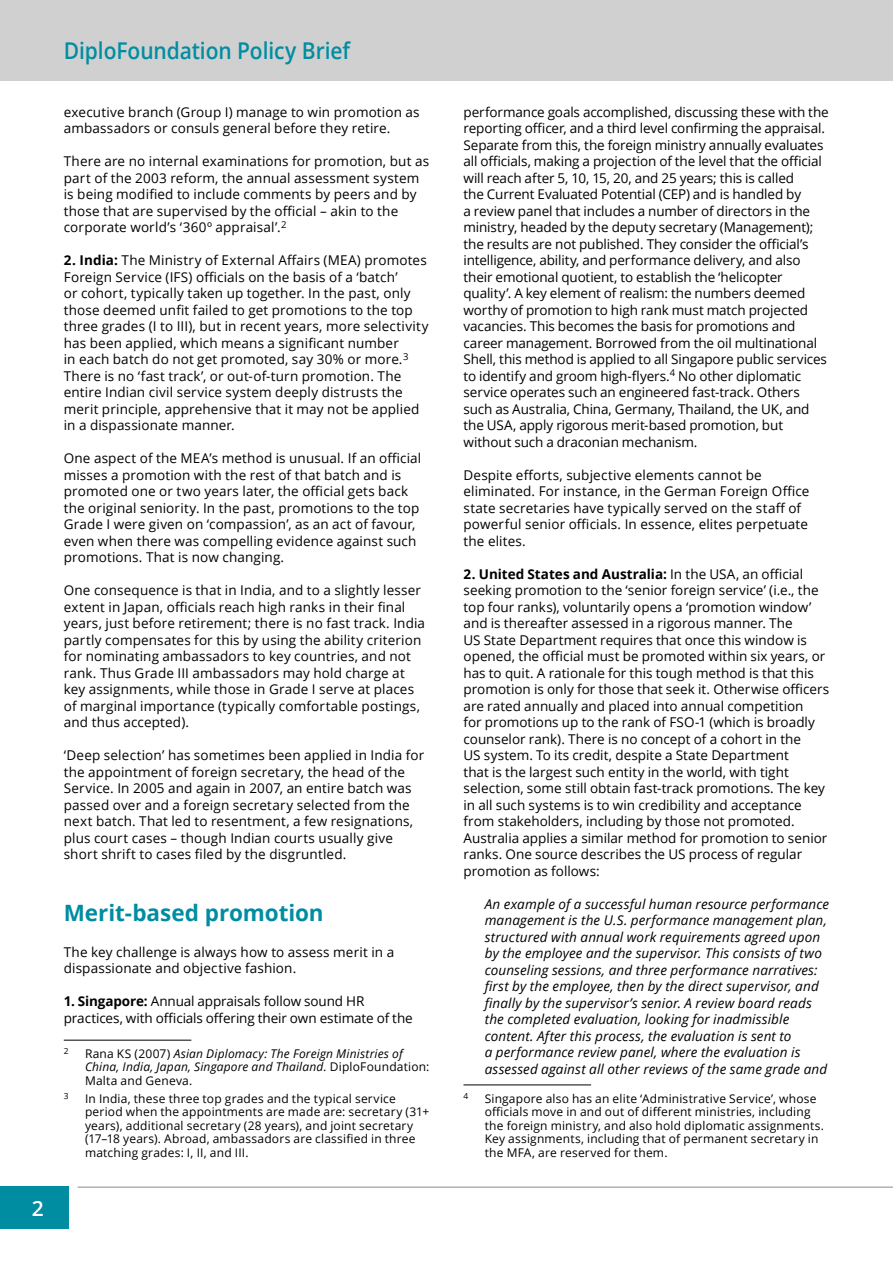
<style>
.page{position:relative;width:893px;height:1263px;background:#fff}
.page>*{position:absolute;margin:0;border:0;box-sizing:border-box;transform-origin:0 0}
.t1{font:600 23.1px "Open Sans";letter-spacing:-.005em;color:#008da1;scale:.91 1}
.t2{font:700 22.5px "Open Sans";letter-spacing:-.005em;color:#008da1}
.t3{font:600 21px "Open Sans";color:#fff}
.t4{font:13.5px/16.5px "Open Sans";letter-spacing:.005em;color:#000}
.t5{font:italic 13.5px/16.5px "Open Sans";letter-spacing:.01em;color:#000}
.t6{font:12px/13.5px "Open Sans";letter-spacing:.015em;color:#000}
.t7{font:italic 12px/13.5px "Open Sans";letter-spacing:.015em;color:#000}
.t8{font:8.4px "Open Sans";color:#000}
.s1{font-weight:700}
.s2{font-style:normal}
</style>
<div class="page">
<div style="left:0;top:0;width:893px;height:80px;background:#d0d0d0"></div>
<hr style="left:64px;top:1040px;width:127px;height:1px;background:#000">
<hr style="left:463px;top:1084px;width:128px;height:1px;background:#000">
<div style="left:0;top:1186px;width:68px;height:43px;background:#008da1"></div>
<hr style="left:78px;top:1186px;width:815px;height:2px;background:#b3b2b2">
<h3 class="t3" style="left:32px;top:1194px;width:13px">2</h3>
<h1 class="t1" style="left:64px;top:35px;width:316px">DiploFoundation Policy Brief</h1>
<p class="t4" style="left:64px;top:103px;width:357px">executive branch (Group I) manage to win promotion as ambassadors or consuls general before they retire.</p>
<p class="t4" style="left:64px;top:153px;width:367px">There are no internal examinations for promotion, but as part of the 2003 reform, the annual assessment system is being modified to include comments by peers and by those that are supervised by the official – akin to the corporate world’s ‘360º appraisal’.<sup>2</sup></p>
<p class="t4" style="left:64px;top:252px;width:366px"><span class="s1">2. India:</span> The Ministry of External Affairs (MEA) promotes Foreign Service (IFS) officials on the basis of a ‘batch’<br>or cohort, typically taken up together. In the past, only those deemed unfit failed to get promotions to the top three grades (I to III), but in recent years, more selectivity has been applied, which means a significant number<br>in each batch do not get promoted, say 30% or more.<sup>3<br></sup>There is no ‘fast track’, or out‑of‑turn promotion. The entire Indian civil service system deeply distrusts the merit principle, apprehensive that it may not be applied in a dispassionate manner.</p>
<p class="t4" style="left:64px;top:450px;width:359px">One aspect of the MEA’s method is unusual. If an official misses a promotion with the rest of that batch and is promoted one or two years later, the official gets back the original seniority. In the past, promotions to the top Grade I were given on ‘compassion’, as an act of favour, even when there was compelling evidence against such promotions. That is now changing.</p>
<p class="t4" style="left:64px;top:582px;width:363px">One consequence is that in India, and to a slightly lesser extent in Japan, officials reach high ranks in their final years, just before retirement; there is no fast track. India partly compensates for this by using the ability criterion for nominating ambassadors to key countries, and not rank. Thus Grade III ambassadors may hold charge at key assignments, while those in Grade I serve at places of marginal importance (typically comfortable postings, and thus accepted).</p>
<p class="t4" style="left:64px;top:747px;width:362px">‘Deep selection’ has sometimes been applied in India for the appointment of foreign secretary, the head of the Service. In 2005 and again in 2007, an entire batch was passed over and a foreign secretary selected from the next batch. That led to resentment, a few resignations, plus court cases – though Indian courts usually give short shrift to cases filed by the disgruntled.</p>
<h2 class="t2" style="left:64px;top:897px;width:261px">Merit‑based promotion</h2>
<p class="t4" style="left:64px;top:943px;width:332px">The key challenge is always how to assess merit in a dispassionate and objective fashion.</p>
<p class="t4" style="left:64px;top:993px;width:350px"><span class="s1">1. Singapore:</span> Annual appraisals follow sound HR practices, with officials offering their own estimate of the</p>
<p class="t8" style="left:64px;top:1045px;width:6px">2</p>
<p class="t7" style="left:85px;top:1046px;width:346px"><span class="s2">Rana KS (2007)</span> Asian Diplomacy: The Foreign Ministries of<br>China, India, Japan, Singapore and Thailand. <span class="s2">DiploFoundation:<br>Malta and Geneva.</span></p>
<p class="t8" style="left:64px;top:1090px;width:6px">3</p>
<p class="t6" style="left:85px;top:1091px;width:346px">In India, these three top grades and the typical service period when the appointments are made are: secretary (31+ years), additional secretary (28 years), and joint secretary (17–18 years). Abroad, ambassadors are classified in three matching grades: I, II, and III.</p>
<p class="t4" style="left:463px;top:103px;width:367px">performance goals accomplished, discussing these with the reporting officer, and a third level confirming the appraisal.<br>Separate from this, the foreign ministry annually evaluates all officials, making a projection of the level that the official will reach after 5, 10, 15, 20, and 25 years; this is called<br>the Current Evaluated Potential (CEP) and is handled by<br>a review panel that includes a number of directors in the ministry, headed by the deputy secretary (Management); the results are not published. They consider the official’s intelligence, ability, and performance delivery, and also their emotional quotient, to establish the ‘helicopter quality’. A key element of realism: the numbers deemed worthy of promotion to high rank must match projected vacancies. This becomes the basis for promotions and career management. Borrowed from the oil multinational Shell, this method is applied to all Singapore public services to identify and groom high‑flyers.<sup>4</sup> No other diplomatic service operates such an engineered fast‑track. Others such as Australia, China, Germany, Thailand, the UK, and the USA, apply rigorous merit‑based promotion, but without such a draconian mechanism.</p>
<p class="t4" style="left:463px;top:466px;width:347px">Despite efforts, subjective elements cannot be eliminated. For instance, in the German Foreign Office state secretaries have typically served on the staff of powerful senior officials. In essence, elites perpetuate the elites.</p>
<p class="t4" style="left:463px;top:565px;width:367px"><span class="s1">2. United States and Australia:</span> In the USA, an official seeking promotion to the ‘senior foreign service’ (i.e., the top four ranks), voluntarily opens a ‘promotion window’ and is thereafter assessed in a rigorous manner. The<br>US State Department requires that once this window is opened, the official must be promoted within six years, or has to quit. A rationale for this tough method is that this promotion is only for those that seek it. Otherwise officers are rated annually and placed into annual competition<br>for promotions up to the rank of FSO‑1 (which is broadly counselor rank). There is no concept of a cohort in the<br>US system. To its credit, despite a State Department<br>that is the largest such entity in the world, with tight selection, some still obtain fast‑track promotions. The key in all such systems is to win credibility and acceptance from stakeholders, including by those not promoted.<br>Australia applies a similar method for promotion to senior ranks. One source describes the US process of regular promotion as follows:</p>
<p class="t5" style="left:485px;top:895px;width:346px">An example of a successful human resource performance management is the U.S. performance management plan, structured with annual work requirements agreed upon by the employee and the supervisor. This consists of two counseling sessions, and three performance narratives: first by the employee, then by the direct supervisor, and finally by the supervisor’s senior. A review board reads the completed evaluation, looking for inadmissible content. After this process, the evaluation is sent to<br>a performance review panel, where the evaluation is assessed against all other reviews of the same grade and</p>
<p class="t8" style="left:463px;top:1090px;width:6px">4</p>
<p class="t6" style="left:485px;top:1091px;width:341px">Singapore also has an elite ‘Administrative Service’, whose officials move in and out of different ministries, including the foreign ministry, and also hold diplomatic assignments.<br>Key assignments, including that of permanent secretary in the MFA, are reserved for them.</p>
</div>
